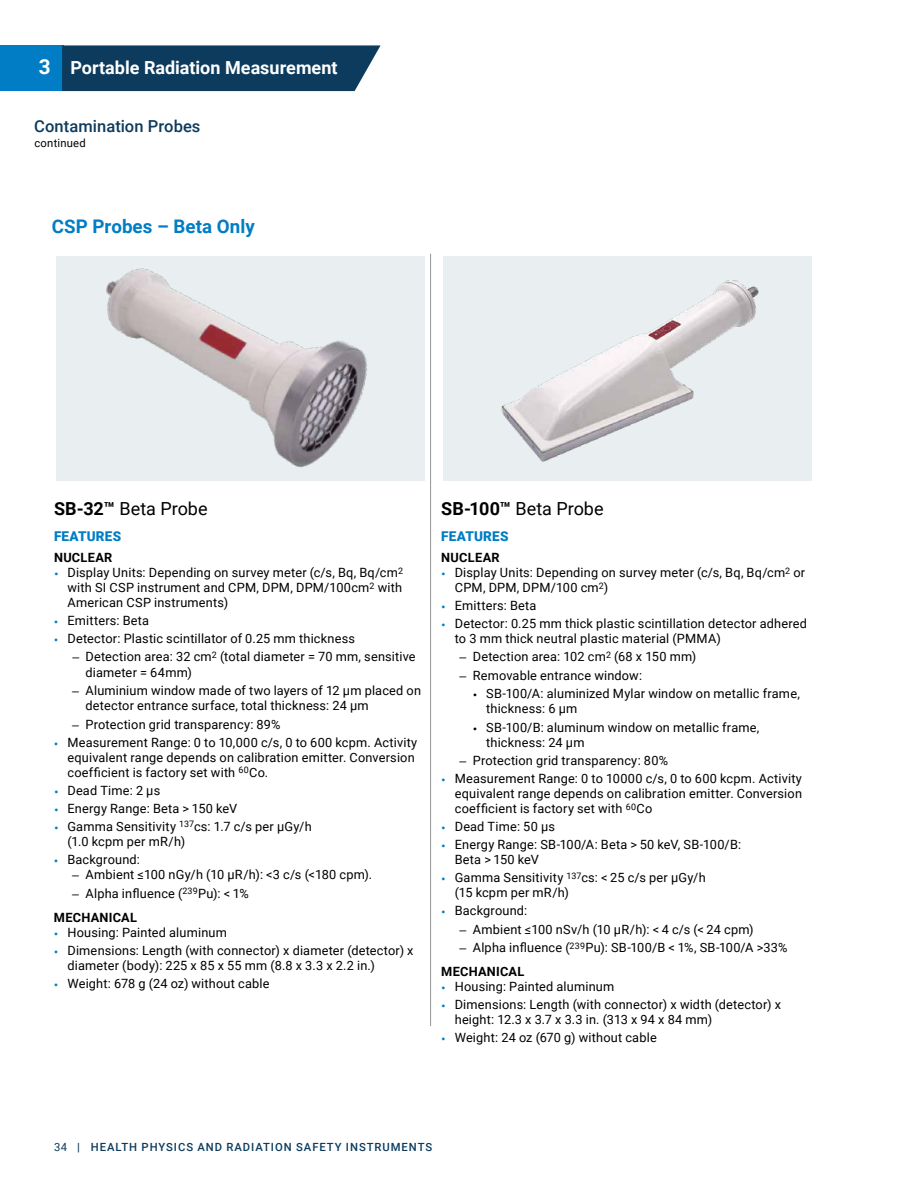
<style>
.page{position:relative;width:918px;height:1188px;background:#fff}
.page>*{position:absolute;margin:0;border:0;box-sizing:border-box;transform-origin:0 0}
.t1{font:700 18.75px "Roboto";color:#007dc5}
.t2{font:18px "Roboto";color:#000}
.t3{font:700 18px "Roboto";color:#fff}
.t4{font:500 16.5px "Roboto";letter-spacing:.005em;color:#0c3b5d}
.t5{font:900 13.5px "Roboto";letter-spacing:.015em;color:#007dc5}
.t6{font:12.75px/15px "Roboto";letter-spacing:.015em;color:#000}
.t7{font:700 12.75px "Roboto";letter-spacing:.025em;color:#000}
.t8{font:500 11.25px "Roboto";letter-spacing:.085em;color:#0c3b5d}
.t9{font:11.25px "Roboto";letter-spacing:.02em;color:#000}
.s1{font-size:20.7px}
.s2{font-weight:700}
.s3{font-family:"Proxima Nova";color:#007dc5}
.s4{font-family:"Proxima Nova"}
.s5{font-weight:400}
</style>
<div class="page">
<div style="left:56px;top:256px;width:369px;height:226px;background:#e9eff1"></div>
<div style="left:443px;top:256px;width:369px;height:226px;background:#e9eff1"></div>
<img style="left:57px;top:268px;width:325px;height:214px">
<img style="left:501px;top:280px;width:258px;height:182px">
<hr style="left:430px;top:254px;width:1px;height:772px;background:#939598">
<div style="left:0;top:45px;width:63px;height:46px;background:#007dc5"></div>
<div style="left:62px;top:45px;width:319px;height:46px;background:#0c3b5d"></div>
<h2 class="t3" style="left:39px;top:55px;width:300px"><span class="s1">3</span> Portable Radiation Measurement</h2>
<p class="t4" style="left:34px;top:115px;width:168px">Contamination Probes</p>
<p class="t9" style="left:35px;top:135px;width:53px">continued</p>
<h1 class="t1" style="left:52px;top:214px;width:205px">CSP Probes – Beta Only</h1>
<h2 class="t2" style="left:54px;top:496px;width:155px"><span class="s2">SB-32™</span> Beta Probe</h2>
<p class="t5" style="left:54px;top:527px;width:69px">FEATURES</p>
<p class="t7" style="left:54px;top:549px;width:60px">NUCLEAR</p>
<p class="t6" style="left:67px;top:565px;width:337px;text-align:justify;text-indent:-13px"><span class="s3">•</span> Display Units: Depending on survey meter (c/s, Bq, Bq/cm<sup>2 </sup>with SI CSP instrument and CPM, DPM, DPM/100cm<sup>2</sup> with American CSP instruments)</p>
<p class="t6" style="left:54px;top:613px;width:97px"><span class="s3">•</span> Emitters: Beta</p>
<p class="t6" style="left:54px;top:631px;width:303px"><span class="s3">•</span> Detector: Plastic scintillator of 0.25 mm thickness</p>
<p class="t6" style="left:85px;top:649px;width:332px;text-indent:-13px"><span class="s4">–</span> Detection area: 32 cm<sup>2</sup> (total diameter = 70 mm, sensitive diameter = 64mm)</p>
<p class="t6" style="left:85px;top:682px;width:337px;text-indent:-14px"><span class="s4">–</span> Aluminium window made of two layers of 12 µm placed on detector entrance surface, total thickness: 24 µm</p>
<p class="t6" style="left:72px;top:716px;width:210px"><span class="s4">–</span> Protection grid transparency: 89%</p>
<p class="t6" style="left:67px;top:734px;width:351px;text-indent:-14px"><span class="s3">•</span> Measurement Range: 0 to 10,000 c/s, 0 to 600 kcpm. Activity equivalent range depends on calibration emitter. Conversion coefficient is factory set with <sup>60</sup>Co.</p>
<p class="t6" style="left:54px;top:782px;width:108px"><span class="s3">•</span> Dead Time: 2 µs</p>
<p class="t6" style="left:54px;top:800px;width:185px"><span class="s3">•</span> Energy Range: Beta &gt; 150 keV</p>
<p class="t6" style="left:67px;top:818px;width:246px;text-indent:-13px"><span class="s3">•</span> Gamma Sensitivity <sup>137</sup>cs: 1.7 c/s per µGy/h (1.0 kcpm per mR/h)</p>
<p class="t6" style="left:54px;top:851px;width:87px"><span class="s3">•</span> Background:</p>
<p class="t6" style="left:72px;top:867px;width:302px"><span class="s4">–</span> Ambient ≤100 nGy/h (10 µR/h): &lt;3 c/s (&lt;180 cpm).</p>
<p class="t6" style="left:54px;top:880px;width:196px;line-height:24.3px;text-indent:18px"><span class="s4">–</span> Alpha influence (<sup>239</sup>Pu): &lt; 1%<br><span class="s2">MECHANICAL</span></p>
<p class="t6" style="left:54px;top:924px;width:174px"><span class="s3">•</span> Housing: Painted aluminum</p>
<p class="t6" style="left:68px;top:942px;width:348px;text-indent:-14px"><span class="s3">•</span> Dimensions: Length (with connector) x diameter (detector) x diameter (body): 225 x 85 x 55 mm (8.8 x 3.3 x 2.2 in.)</p>
<p class="t6" style="left:54px;top:975px;width:217px"><span class="s3">•</span> Weight: 678 g (24 oz) without cable</p>
<h2 class="t2" style="left:441px;top:496px;width:164px"><span class="s2">SB-100™</span> Beta Probe</h2>
<p class="t5" style="left:441px;top:527px;width:69px">FEATURES</p>
<p class="t7" style="left:441px;top:549px;width:60px">NUCLEAR</p>
<p class="t6" style="left:455px;top:565px;width:352px;text-indent:-13px"><span class="s3">•</span> Display Units: Depending on survey meter (c/s, Bq, Bq/cm<sup>2</sup> or<br>CPM, DPM, DPM/100 cm<sup>2</sup>)</p>
<p class="t6" style="left:441px;top:598px;width:97px"><span class="s3">•</span> Emitters: Beta</p>
<p class="t6" style="left:455px;top:616px;width:354px;text-indent:-14px"><span class="s3">•</span> Detector: 0.25 mm thick plastic scintillation detector adhered to 3 mm thick neutral plastic material (PMMA)</p>
<p class="t6" style="left:459px;top:649px;width:239px"><span class="s4">–</span> Detection area: 102 cm<sup>2</sup> (68 x 150 mm)</p>
<p class="t6" style="left:459px;top:667px;width:184px"><span class="s4">–</span> Removable entrance window:</p>
<p class="t6" style="left:486px;top:685px;width:315px;text-indent:-14px"><span class="s4">•</span> SB-100/A: aluminized Mylar window on metallic frame, thickness: 6 µm</p>
<p class="t6" style="left:486px;top:719px;width:275px;text-indent:-14px"><span class="s4">•</span> SB-100/B: aluminum window on metallic frame, thickness: 24 µm</p>
<p class="t6" style="left:459px;top:753px;width:210px"><span class="s4">–</span> Protection grid transparency: 80%</p>
<p class="t6" style="left:455px;top:771px;width:349px;text-align:justify;text-indent:-14px"><span class="s3">•</span> Measurement Range: 0 to 10000 c/s, 0 to 600 kcpm. Activity equivalent range depends on calibration emitter. Conversion coefficient is factory set with <sup>60</sup>Co</p>
<p class="t6" style="left:441px;top:819px;width:115px"><span class="s3">•</span> Dead Time: 50 µs</p>
<p class="t6" style="left:455px;top:837px;width:288px;text-indent:-14px"><span class="s3">•</span> Energy Range: SB-100/A: Beta &gt; 50 keV, SB-100/B:<br>Beta &gt; 150 keV</p>
<p class="t6" style="left:455px;top:870px;width:253px;text-indent:-13px"><span class="s3">•</span> Gamma Sensitivity <sup>137</sup>cs: &lt; 25 c/s per µGy/h (15 kcpm per mR/h)</p>
<p class="t6" style="left:441px;top:903px;width:87px"><span class="s3">•</span> Background:</p>
<p class="t6" style="left:459px;top:921px;width:296px"><span class="s4">–</span> Ambient ≤100 nSv/h (10 µR/h): &lt; 4 c/s (&lt; 24 cpm)</p>
<p class="t6" style="left:441px;top:935px;width:348px;line-height:24.3px;text-indent:18px"><span class="s4">–</span> Alpha influence (<sup>239</sup>Pu): SB-100/B &lt; 1%, SB-100/A &gt;33%<br><span class="s2">MECHANICAL</span></p>
<p class="t6" style="left:441px;top:979px;width:174px"><span class="s3">•</span> Housing: Painted aluminum</p>
<p class="t6" style="left:455px;top:997px;width:328px;text-indent:-14px"><span class="s3">•</span> Dimensions: Length (with connector) x width (detector) x height: 12.3 x 3.7 x 3.3 in. (313 x 94 x 84 mm)</p>
<p class="t6" style="left:441px;top:1030px;width:217px"><span class="s3">•</span> Weight: 24 oz (670 g) without cable</p>
<p class="t8" style="left:54px;top:1139px;width:380px"><span class="s5">34</span> | HEALTH PHYSICS AND RADIATION SAFETY INSTRUMENTS</p>
</div>
